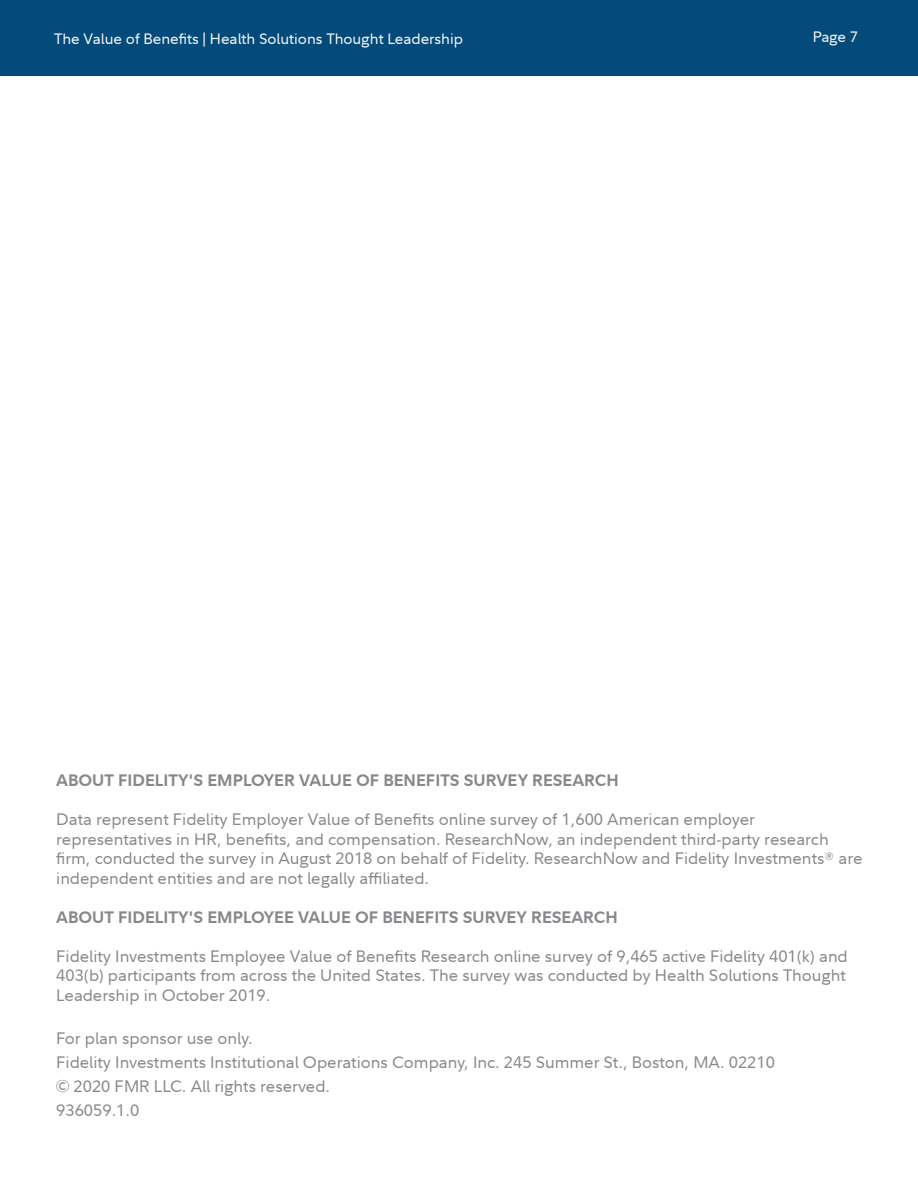
<style>
.page{position:relative;width:918px;height:1188px;background:#fff}
.page>*{position:absolute;margin:0;border:0;box-sizing:border-box;transform-origin:0 0}
.t1{font:16.5px/19.5px "Fidelity Sans";color:#86888b}
.t2{font:700 16.5px "Fidelity Sans";color:#86888b}
.t3{font:15px "Fidelity Sans";color:#fcfcfc}
.t4{font:15px "Fidelity Sans";color:#fafafa}
</style>
<div class="page">
<div style="left:0;top:0;width:918px;height:76px;background:#044a7a"></div>
<p class="t3" style="left:54px;top:29px;width:411px">The Value of Benefits | Health Solutions Thought Leadership</p>
<p class="t4" style="left:813px;top:27px;width:47px">Page 7</p>
<p class="t2" style="left:56px;top:769px;width:564px">ABOUT FIDELITY'S EMPLOYER VALUE OF BENEFITS SURVEY RESEARCH</p>
<p class="t1" style="left:56px;top:809px;width:808px">Data represent Fidelity Employer Value of Benefits online survey of 1,600 American employer representatives in HR, benefits, and compensation. ResearchNow, an independent third-party research firm, conducted the survey in August 2018 on behalf of Fidelity. ResearchNow and Fidelity Investments® are independent entities and are not legally affiliated.</p>
<p class="t2" style="left:56px;top:906px;width:563px">ABOUT FIDELITY'S EMPLOYEE VALUE OF BENEFITS SURVEY RESEARCH</p>
<p class="t1" style="left:56px;top:946px;width:793px;text-align:justify">Fidelity Investments Employee Value of Benefits Research online survey of 9,465 active Fidelity 401(k) and 403(b) participants from across the United States. The survey was conducted by Health Solutions Thought Leadership in October 2019.</p>
<p class="t1" style="left:56px;top:1028px;width:198px">For plan sponsor use only.</p>
<p class="t1" style="left:56px;top:1052px;width:720px">Fidelity Investments Institutional Operations Company, Inc. 245 Summer St., Boston, MA. 02210</p>
<p class="t1" style="left:56px;top:1076px;width:276px">© 2020 FMR LLC. All rights reserved.</p>
<p class="t1" style="left:56px;top:1100px;width:85px">936059.1.0</p>
</div>
